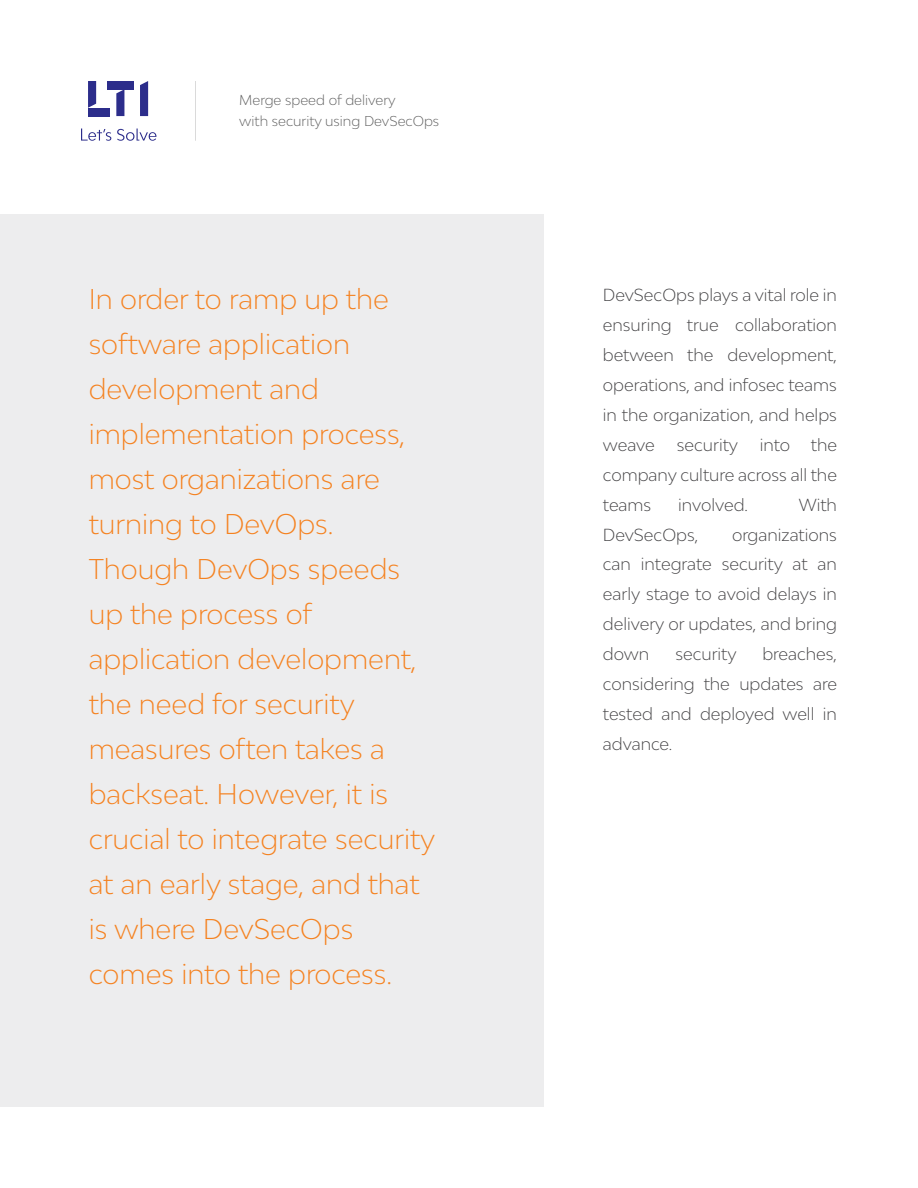
<style>
.page{position:relative;width:918px;height:1188px;background:#fff}
.page>*{position:absolute;margin:0;border:0;box-sizing:border-box;transform-origin:0 0}
.t1{font:300 27px/45px "Bw Modelica";color:#f58220}
.t2{font:300 16.5px/30px "Bw Modelica";color:#414042;text-align:justify}
.t3{font:300 13.5px/21px "Bw Modelica";color:#5c5c5c}
</style>
<div class="page">
<div style="left:0;top:214px;width:543px;height:893px;background:#ededee"></div>
<hr style="left:195px;top:81px;width:1px;height:60px;background:#000">
<svg style="left:88px;top:81px;width:8px;height:27px"></svg>
<div style="left:88px;top:108px;width:21px;height:8px;background:#2c2d8b"></div>
<div style="left:107px;top:81px;width:26px;height:8px;background:#2c2d8b"></div>
<svg style="left:116px;top:89px;width:8px;height:27px"></svg>
<svg style="left:140px;top:81px;width:8px;height:35px"></svg>
<svg style="left:81px;top:129px;width:75px;height:12px"></svg>
<p class="t3" style="left:239px;top:89px;width:201px">Merge speed of delivery<br>with security using DevSecOps</p>
<p class="t1" style="left:89px;top:276px;width:348px">In order to ramp up the software application development and implementation process, most organizations are turning to DevOps.<br>Though DevOps speeds up the process of application development, the need for security measures often takes a backseat. However, it is crucial to integrate security at an early stage, and that is where DevSecOps comes into the process.</p>
<p class="t2" style="left:603px;top:279px;width:236px">DevSecOps plays a vital role in ensuring true collaboration between the development, operations, and infosec teams in the organization, and helps weave</p>
<p class="t2" style="left:603px;top:429px;width:236px;text-indent:157px">into the company culture across all the teams</p>
<p class="t2" style="left:677px;top:429px;width:63px">security</p>
<p class="t2" style="left:678px;top:489px;width:71px">involved.</p>
<p class="t2" style="left:799px;top:489px;width:40px">With</p>
<p class="t2" style="left:603px;top:519px;width:97px">DevSecOps,</p>
<p class="t2" style="left:603px;top:519px;width:236px;text-indent:129px">organizations can integrate security at an early stage to avoid delays in delivery or updates, and bring down</p>
<p class="t2" style="left:603px;top:639px;width:236px;text-indent:159px">breaches, considering the updates are tested and deployed well in advance.</p>
<p class="t2" style="left:675px;top:639px;width:63px">security</p>
</div>
